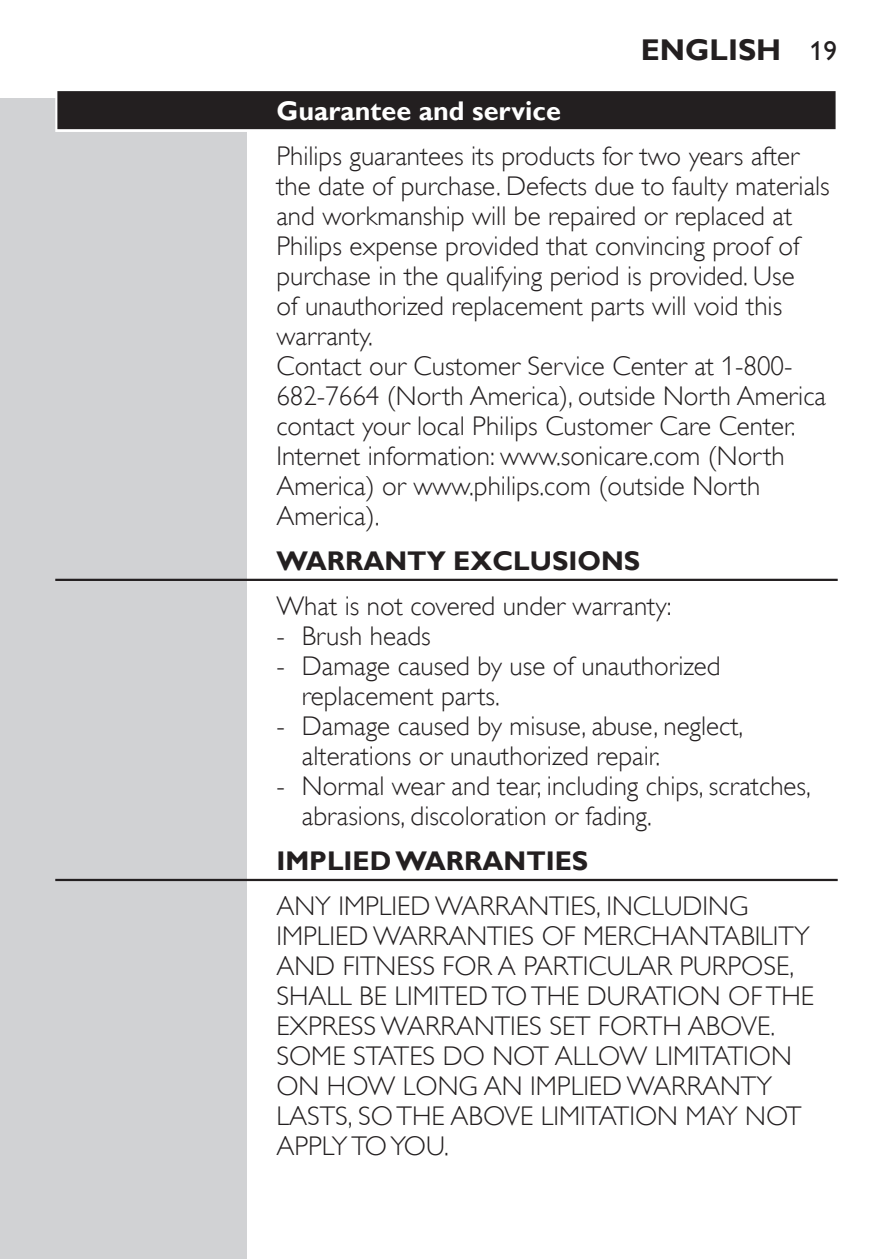
<style>
.page{position:relative;width:893px;height:1259px;background:#fff}
.page>*{position:absolute;margin:0;border:0;box-sizing:border-box;transform-origin:0 0}
.t1{font:700 30px "Gill Sans Alt One WGL";color:#231f20}
.t2{font:27px/30px "Gill Sans Alt One WGL Light";color:#231f20}
.t3{font:700 27px "Gill Sans Alt One WGL";color:#231f20}
.t4{font:700 27px "Gill Sans Alt One WGL";color:#fff}
.s1{font-weight:400;font-size:27px}
</style>
<div class="page">
<div style="left:0;top:98px;width:247px;height:1161px;background:#d1d2d4"></div>
<div style="left:55px;top:89px;width:783px;height:43px;background:linear-gradient(to right,#dcdbdc,#dcdbdc)"></div>
<div style="left:57px;top:91px;width:779px;height:38px;background:#231f20"></div>
<hr style="left:55px;top:579px;width:783px;height:2px;background:#231f20">
<hr style="left:55px;top:879px;width:783px;height:2px;background:#231f20">
<p class="t1" style="left:641px;top:29px;width:197px">English <span class="s1">19</span></p>
<p class="t4" style="left:276px;top:92px;width:286px">Guarantee and service</p>
<p class="t2" style="left:276px;top:141px;width:555px">Philips guarantees its products for two years after the date of purchase. Defects due to faulty materials and workmanship will be repaired or replaced at Philips expense provided that convincing proof of purchase in the qualifying period is provided. Use<br>of unauthorized replacement parts will void this warranty.<br>Contact our Customer Service Center at 1-800- 682-7664 (North America), outside North America contact your local Philips Customer Care Center.<br>Internet information: www.sonicare.com (North America) or www.philips.com (outside North America).</p>
<p class="t3" style="left:276px;top:542px;width:51px">WARRAN</p>
<p class="t3" style="left:407px;top:542px;width:180px">TY EXCLUSION</p>
<p class="t3" style="left:624px;top:542px;width:18px">S</p>
<p class="t2" style="left:276px;top:591px;width:397px">What is not covered under warranty:</p>
<p class="t2" style="left:276px;top:621px;width:156px">- Brush heads</p>
<p class="t2" style="left:302px;top:651px;width:420px;text-indent:-26px">- Damage caused by use of unauthorized replacement parts.</p>
<p class="t2" style="left:302px;top:711px;width:443px;text-indent:-26px">- Damage caused by misuse, abuse, neglect, alterations or unauthorized repair.</p>
<p class="t2" style="left:302px;top:771px;width:510px;text-indent:-26px">- Normal wear and tear, including chips, scratches, abrasions, discoloration or fading.</p>
<p class="t3" style="left:276px;top:842px;width:170px">IMPLIED WARRAN</p>
<p class="t3" style="left:526px;top:842px;width:63px">TI ES</p>
<p class="t2" style="left:276px;top:891px;width:539px">ANY IMPLIED WARRANTIES, INCLUDING IMPLIED WARRANTIES OF MERCHANTABILITY AND FITNESS FOR A PARTICULAR PURPOSE, SHALL BE LIMITED TO THE DURATION OF THE EXPRESS WARRANTIES SET FORTH ABOVE.<br>SOME STATES DO NOT ALLOW LIMITATION ON HOW LONG AN IMPLIED WARRANTY LASTS, SO THE ABOVE LIMITATION MAY NOT APPLY TO YOU.</p>
</div>
